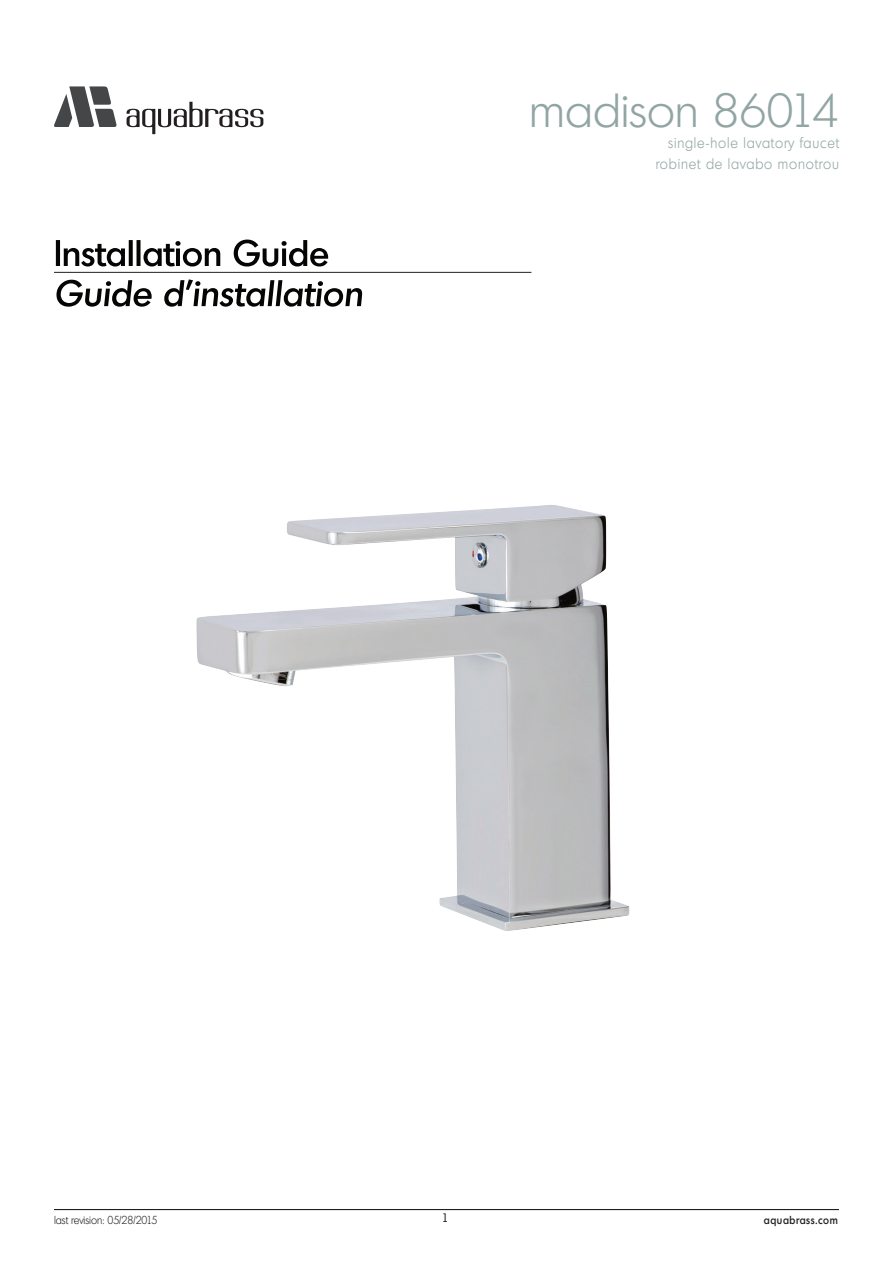
<style>
.page{position:relative;width:893px;height:1263px;background:#fff}
.page>*{position:absolute;margin:0;border:0;box-sizing:border-box;transform-origin:0 0}
.t1{font:300 46.5px "Montreal Serial";color:#91a5a4}
.t2{font:300 15px/21px "Montreal Serial";letter-spacing:.06em;color:#91a5a4;text-align:right;scale:.9 1}
.t3{font:12px "Montreal Serial";color:#231f20}
.designer{font:300 11.25px "Montreal Serial";color:#231f20;scale:.9 1}
.t4{font:500 11.25px "Montreal Serial";letter-spacing:.06em;color:#231f20;scale:.9 1}
</style>
<div class="page">
<hr style="left:54px;top:1209px;width:785px;height:1px;background:#231f20">
<svg style="left:54px;top:86px;width:63px;height:41px"></svg>
<svg style="left:127px;top:102px;width:136px;height:32px"></svg>
<svg style="left:56px;top:279px;width:306px;height:28px"></svg>
<hr style="left:54px;top:272px;width:477px;height:1px;background:#231f20">
<svg style="left:56px;top:240px;width:272px;height:26px"></svg>
<img style="left:196px;top:505px;width:434px;height:426px">
<h1 class="t1" style="left:529px;top:82px;width:311px">madison 86014</h1>
<p class="t2" style="left:656px;top:132px;width:205px">single-hole lavatory faucet robinet de lavabo monotrou</p>
<p class="designer" style="left:54px;top:1213px;width:116px">last revision: 05/28/2015</p>
<p class="t3" style="left:442px;top:1209px;width:8px">1</p>
<p class="t4" style="left:764px;top:1213px;width:84px">aquabrass.com</p>
</div>
